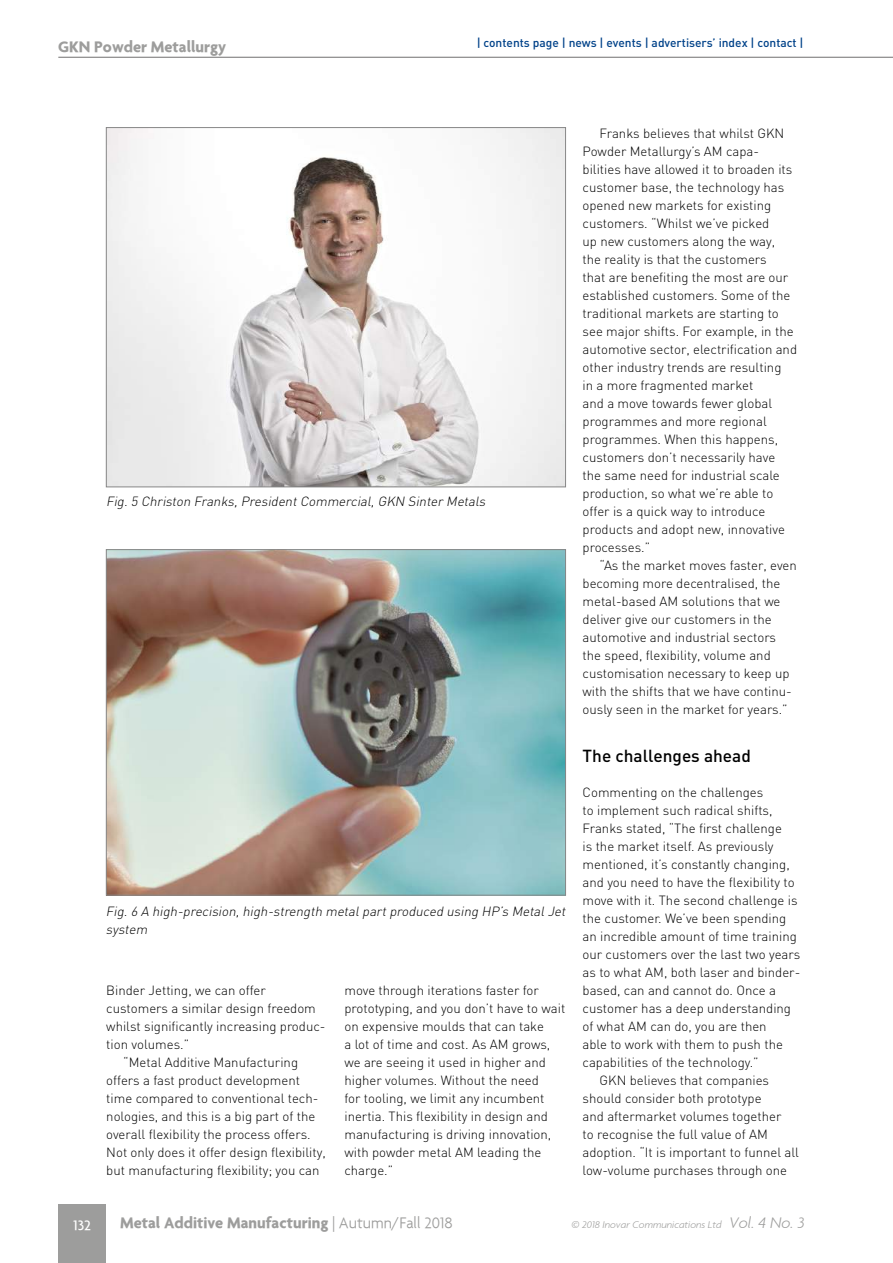
<style>
.page{position:relative;width:893px;height:1263px;background:#fff}
.page>*{position:absolute;margin:0;border:0;box-sizing:border-box;transform-origin:0 0}
.t1{font:500 17.25px "DIN";color:#000}
.t2{font:700 16.5px "Agenda";color:#9d9d9c}
.t3{font:500 15px "Agenda";color:#fff}
.t4{font:300 13.2px/18px "DIN";color:#000}
.t5{font:italic 300 13.2px/18px "DIN";color:#000}
.t6{font:500 12px "DIN";color:#004289}
.t7{font:italic 300 10.5px "Agenda";color:#9d9d9c}
.s1{font-weight:300}
.s2{font-size:13.5px}
.s3{font-size:16.5px}
</style>
<div class="page">
<div style="left:58px;top:1204px;width:48px;height:59px;background:#9d9d9c"></div>
<hr style="left:58px;top:57px;width:835px;height:1px;background:#706f6f">
<img style="left:108px;top:129px;width:456px;height:356px">
<img style="left:108px;top:551px;width:456px;height:342px">
<div style="left:106px;top:549px;width:460px;height:346px;border:1px solid #878787"></div>
<p class="t2" style="left:58px;top:37px;width:169px">GKN Powder Metallurgy</p>
<p class="t6" style="left:477px;top:35px;width:328px">| contents page | news | events | advertisers’ index | contact |</p>
<p class="t5" style="left:106px;top:492px;width:384px">Fig.5 Christon Franks,PresidentCommercial,GKN Sinter Metals</p>
<p class="t5" style="left:106px;top:902px;width:464px">Fig.6 A high-precision,high-strength metalpartproduced using HP’s MetalJet system</p>
<p class="t4" style="left:106px;top:981px;width:161px">Binder Jetting, we can offer</p>
<p class="t4" style="left:106px;top:999px;width:211px">customers a similar design freedom</p>
<p class="t4" style="left:106px;top:1017px;width:221px">whilst significantly increasing produc-</p>
<p class="t4" style="left:106px;top:1035px;width:84px">tion volumes.”</p>
<p class="t4" style="left:123px;top:1053px;width:176px">“Metal Additive Manufacturing</p>
<p class="t4" style="left:106px;top:1071px;width:195px">offers a fast product development</p>
<p class="t4" style="left:106px;top:1089px;width:214px">time compared to conventional tech-</p>
<p class="t4" style="left:106px;top:1107px;width:211px">nologies, and this is a big part of the</p>
<p class="t4" style="left:106px;top:1125px;width:206px">overall flexibility the process offers.</p>
<p class="t4" style="left:106px;top:1143px;width:221px">Not only does it offer design flexibility,</p>
<p class="t4" style="left:106px;top:1161px;width:215px">but manufacturing flexibility; you can</p>
<p class="t4" style="left:344px;top:981px;width:222px">move through iterations faster for prototyping, and you don’t have to wait on expensive moulds that can take<br>a lot of time and cost. As AM grows, we are seeing it used in higher and higher volumes. Without the need<br>for tooling, we limit any incumbent inertia. This flexibility in design and manufacturing is driving innovation, with powder metal AM leading the charge.”</p>
<p class="t4" style="left:583px;top:124px;width:216px;text-indent:17px">Franks believes that whilst GKN<br>Powder Metallurgy’s AM capa&shy;bilities have allowed it to broaden its customer base, the technology has opened new markets for existing customers. “Whilst we’ve picked<br>up new customers along the way,<br>the reality is that the customers<br>that are benefiting the most are our established customers. Some of the traditional markets are starting to see major shifts. For example, in the automotive sector, electrification and other industry trends are resulting<br>in a more fragmented market<br>and a move towards fewer global programmes and more regional programmes. When this happens, customers don’t necessarily have the same need for industrial scale production, so what we’re able to offer is a quick way to introduce products and adopt new, innovative processes.”</p>
<p class="t4" style="left:583px;top:556px;width:216px;text-indent:17px">“As the market moves faster, even becoming more decentralised, the metal-based AM solutions that we deliver give our customers in the automotive and industrial sectors the speed, flexibility, volume and customisation necessary to keep up with the shifts that we have continu&shy;ously seen in the market for years.”</p>
<h1 class="t1" style="left:583px;top:744px;width:170px">The challenges ahead</h1>
<p class="t4" style="left:583px;top:783px;width:182px">Commenting on the challenges</p>
<p class="t4" style="left:583px;top:801px;width:191px">to implement such radical shifts,</p>
<p class="t4" style="left:583px;top:819px;width:201px">Franks stated, “The first challenge</p>
<p class="t4" style="left:583px;top:837px;width:192px">is the market itself. As previously</p>
<p class="t4" style="left:583px;top:855px;width:209px">mentioned, it’s constantly changing,</p>
<p class="t4" style="left:583px;top:873px;width:214px">and you need to have the flexibility to</p>
<p class="t4" style="left:583px;top:891px;width:217px">move with it. The second challenge is</p>
<p class="t4" style="left:583px;top:909px;width:205px">the customer. We’ve been spending</p>
<p class="t4" style="left:583px;top:927px;width:216px">an incredible amount of time training</p>
<p class="t4" style="left:583px;top:945px;width:219px">our customers over the last two years</p>
<p class="t4" style="left:583px;top:963px;width:219px">as to what AM, both laser and binder-</p>
<p class="t4" style="left:583px;top:981px;width:195px">based, can and cannot do. Once a</p>
<p class="t4" style="left:583px;top:999px;width:210px">customer has a deep understanding</p>
<p class="t4" style="left:583px;top:1017px;width:186px">of what AM can do, you are then</p>
<p class="t4" style="left:583px;top:1035px;width:202px">able to work with them to push the</p>
<p class="t4" style="left:583px;top:1053px;width:178px">capabilities of the technology.”</p>
<p class="t4" style="left:600px;top:1071px;width:171px">GKN believes that companies</p>
<p class="t4" style="left:583px;top:1089px;width:181px">should consider both prototype</p>
<p class="t4" style="left:583px;top:1107px;width:200px">and aftermarket volumes together</p>
<p class="t4" style="left:583px;top:1125px;width:187px">to recognise the full value of AM</p>
<p class="t4" style="left:583px;top:1143px;width:218px">adoption. “It is important to funnel all</p>
<p class="t4" style="left:583px;top:1161px;width:206px">low-volume purchases through one</p>
<p class="t3" style="left:74px;top:1215px;width:19px">132</p>
<p class="t2" style="left:120px;top:1213px;width:334px">Metal Additive Manufacturing <span class="s1">| Autumn/Fall 2018</span></p>
<p class="t7" style="left:571px;top:1218px;width:235px"><span class="s2">©</span> 2018 Inovar Communications Ltd <span class="s3">Vol. 4 No. 3</span></p>
</div>
